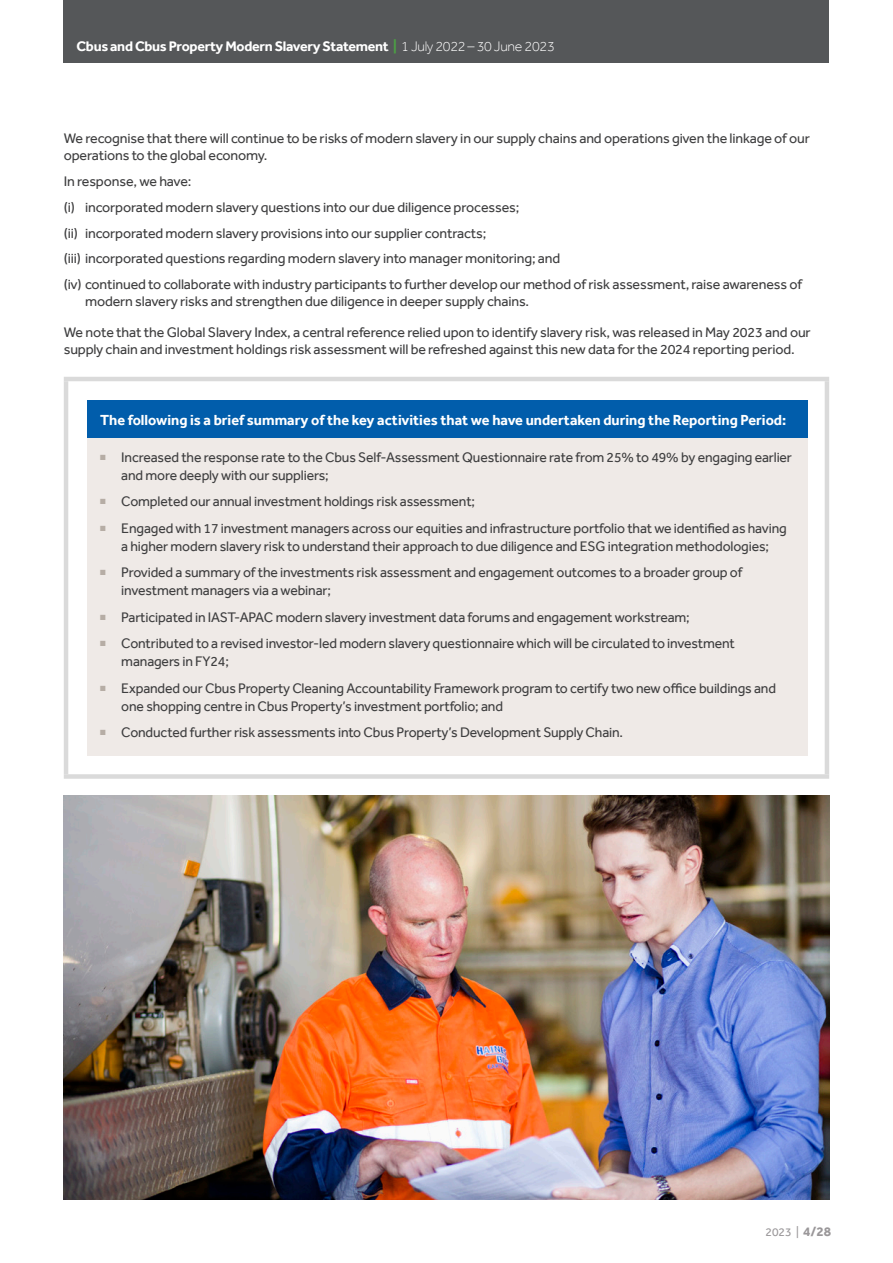
<style>
.page{position:relative;width:893px;height:1263px;background:#fff}
.page>*{position:absolute;margin:0;border:0;box-sizing:border-box;transform-origin:0 0}
.HB__Diagram_text{font:700 15px "Effra";color:#fff}
.N_R_2018__Body_Text_9_5pt{font:14.25px/18px "Effra";letter-spacing:-.01em;color:#3e3e3f}
.N_R_2018__Numbered_bullet{font:14.25px "Effra";letter-spacing:-.01em;color:#3e3e3f}
.N_R_2018__NUmbered_bullet_last{font:14.25px/17.2px "Effra";letter-spacing:-.01em;color:#3e3e3f}
.t1{font:700 14.25px "Effra";letter-spacing:-.02em;color:#fff}
.t2{font:12px "Effra";color:#9a9799}
.s1{color:#4c9e45}
.s2{font-weight:300}
.s3{font-weight:700;font-size:13.5px}
</style>
<div class="page">
<div style="left:64px;top:0;width:765px;height:63px;background:#555759"></div>
<hr style="left:64px;top:377px;width:765px;height:4px;background:#dadada">
<hr style="left:64px;top:381px;width:4px;height:393px;background:#dadada">
<hr style="left:825px;top:381px;width:4px;height:393px;background:#dadada">
<div style="left:64px;top:774px;width:765px;height:5px;background:#dadada"></div>
<div style="left:87px;top:400px;width:721px;height:38px;background:#015dab"></div>
<div style="left:87px;top:438px;width:721px;height:317px;background:#efeae7"></div>
<img style="left:64px;top:795px;width:765px;height:404px">
<p class="t1" style="left:77px;top:38px;width:480px">Cbus and Cbus Property Modern Slavery Statement <span class="s1">|</span> <span class="s2">1 July 2022 – 30 June 2023</span></p>
<p class="N_R_2018__Body_Text_9_5pt" style="left:64px;top:130px;width:748px;line-height:17.2px">We recognise that there will continue to be risks of modern slavery in our supply chains and operations given the linkage of our operations to the global economy.</p>
<p class="N_R_2018__Body_Text_9_5pt" style="left:64px;top:172px;width:129px">In response, we have:</p>
<p class="N_R_2018__Numbered_bullet" style="left:64px;top:199px;width:457px">(i) incorporated modern slavery questions into our due diligence processes;</p>
<p class="N_R_2018__Numbered_bullet" style="left:64px;top:225px;width:424px">(ii) incorporated modern slavery provisions into our supplier contracts;</p>
<p class="N_R_2018__Numbered_bullet" style="left:64px;top:250px;width:498px">(iii) incorporated questions regarding modern slavery into manager monitoring; and</p>
<p class="N_R_2018__NUmbered_bullet_last" style="left:85px;top:276px;width:719px;text-indent:-21px">(iv) continued to collaborate with industry participants to further develop our method of risk assessment, raise awareness of modern slavery risks and strengthen due diligence in deeper supply chains.</p>
<p class="N_R_2018__Body_Text_9_5pt" style="left:64px;top:323px;width:748px;line-height:17.2px">We note that the Global Slavery Index, a central reference relied upon to identify slavery risk, was released in May 2023 and our supply chain and investment holdings risk assessment will be refreshed against this new data for the 2024 reporting period.</p>
<p class="HB__Diagram_text" style="left:100px;top:411px;width:688px">The following is a brief summary of the key activities that we have undertaken during the Reporting Period:</p>
<p class="N_R_2018__Body_Text_9_5pt" style="left:121px;top:448px;width:672px;text-indent:-21px"><sup>■</sup> Increased the response rate to the Cbus Self-Assessment Questionnaire rate from 25% to 49% by engaging earlier and more deeply with our suppliers;</p>
<p class="N_R_2018__Body_Text_9_5pt" style="left:100px;top:492px;width:377px"><sup>■</sup> Completed our annual investment holdings risk assessment;</p>
<p class="N_R_2018__Body_Text_9_5pt" style="left:100px;top:519px;width:688px;text-align:center"><sup>■</sup> Engaged with 17 investment managers across our equities and infrastructure portfolio that we identified as having a higher modern slavery risk to understand their approach to due diligence and ESG integration methodologies;</p>
<p class="N_R_2018__Body_Text_9_5pt" style="left:121px;top:563px;width:622px;text-indent:-21px"><sup>■</sup> Provided a summary of the investments risk assessment and engagement outcomes to a broader group of investment managers via a webinar;</p>
<p class="N_R_2018__Body_Text_9_5pt" style="left:100px;top:608px;width:591px"><sup>■</sup> Participated in IAST-APAC modern slavery investment data forums and engagement workstream;</p>
<p class="N_R_2018__Body_Text_9_5pt" style="left:121px;top:634px;width:615px;text-indent:-21px"><sup>■</sup> Contributed to a revised investor-led modern slavery questionnaire which will be circulated to investment managers in FY24;</p>
<p class="N_R_2018__Body_Text_9_5pt" style="left:121px;top:679px;width:656px;text-indent:-21px"><sup>■</sup> Expanded our Cbus Property Cleaning Accountability Framework program to certify two new office buildings and one shopping centre in Cbus Property’s investment portfolio; and</p>
<p class="N_R_2018__Body_Text_9_5pt" style="left:100px;top:723px;width:525px"><sup>■</sup> Conducted further risk assessments into Cbus Property’s Development Supply Chain.</p>
<p class="t2" style="left:765px;top:1224px;width:67px">2023 | <span class="s3">4/28</span></p>
</div>
